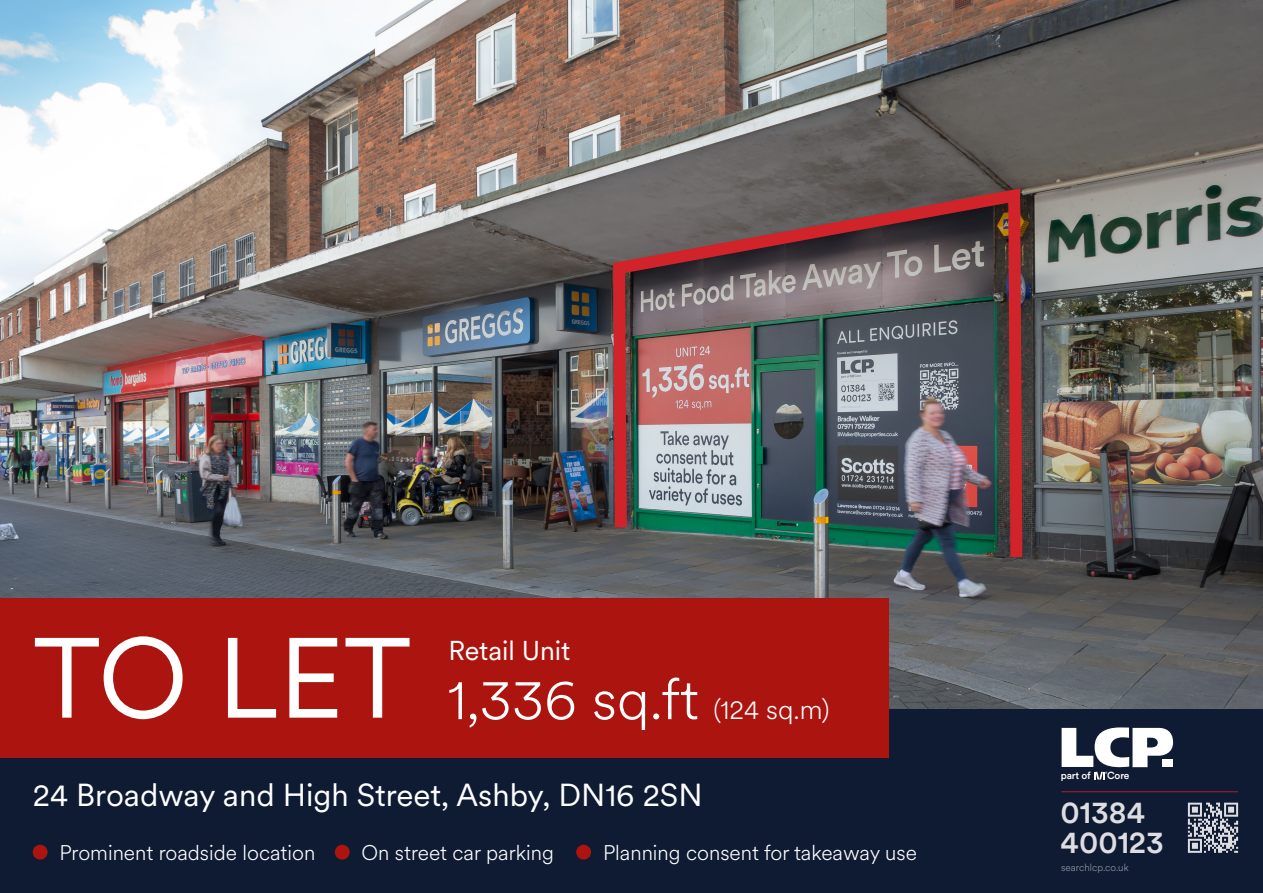
<style>
.page{position:relative;width:1263px;height:893px;background:#fff}
.page>*{position:absolute;margin:0;border:0;box-sizing:border-box;transform-origin:0 0}
.t1{font:112.5px "Circular XX";color:#fff}
.t2{font:300 57px "Circular XX";color:#fff}
.t3{font:31.5px "Circular XX";color:#fff}
.t4{font:500 31.2px/30px "Circular XX";color:#dddde2}
.t5{font:27px "Circular XX";color:#fff}
.t6{font:300 21px "Circular XX";color:#fff}
.t7{font:300 10.2px "Circular XX";color:#979da6}
.t8{font:500 10.2px "Circular XX";letter-spacing:-.02em;color:#fff}
.s1{font-size:27px}
</style>
<div class="page">
<img style="left:0;top:0;width:1263px;height:709px">
<div style="left:0;top:709px;width:1263px;height:184px;background:#0f1b33"></div>
<div style="left:0;top:598px;width:889px;height:160px;background:#ac1410"></div>
<svg style="left:1061px;top:727px;width:112px;height:52px"></svg>
<div style="left:1162px;top:760px;width:11px;height:7px;background:#fff"></div>
<hr style="left:1061px;top:791px;width:177px;height:1px;background:#ac1f25">
<svg style="left:1188px;top:803px;width:50px;height:50px"></svg>
<div style="left:33px;top:845px;width:15px;height:15px;background:#ac1410;border-radius:50%"></div>
<div style="left:335px;top:845px;width:15px;height:15px;background:#ac1410;border-radius:50%"></div>
<div style="left:576px;top:845px;width:15px;height:15px;background:#ac1410;border-radius:50%"></div>
<img style="left:607px;top:181px;width:421px;height:388px">
<p class="t1" style="left:33px;top:603px;width:380px">TO LET</p>
<p class="t5" style="left:449px;top:632px;width:123px">Retail Unit</p>
<p class="t2" style="left:448px;top:661px;width:383px">1,336 sq.ft <span class="s1">(124 sq.m)</span></p>
<p class="t3" style="left:33px;top:774px;width:671px">24 Broadway and High Street, Ashby, DN16 2SN</p>
<p class="t6" style="left:60px;top:838px;width:257px">Prominent roadside location</p>
<p class="t6" style="left:362px;top:838px;width:194px">On street car parking</p>
<p class="t6" style="left:603px;top:838px;width:315px">Planning consent for takeaway use</p>
<p class="t8" style="left:1061px;top:769px;width:31px">part of</p>
<p class="t8" style="left:1107px;top:769px;width:24px">Core</p>
<p class="t4" style="left:1060px;top:796px;width:105px">01384<br>400123</p>
<p class="t7" style="left:1061px;top:861px;width:69px">searchlcp.co.uk</p>
</div>
